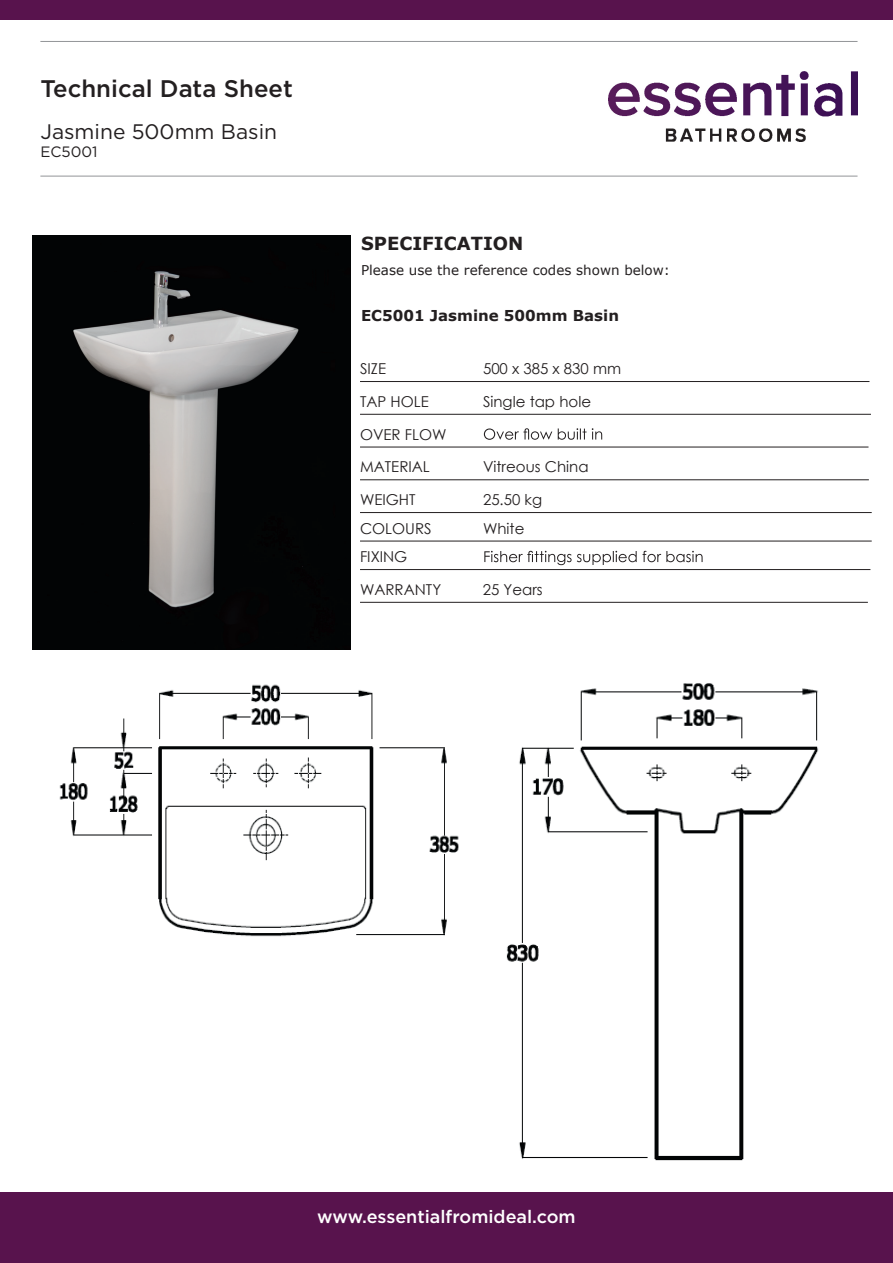
<style>
.page{position:relative;width:893px;height:1263px;background:#fff}
.page>*{position:absolute;margin:0;border:0;box-sizing:border-box;transform-origin:0 0}
.t1{font:500 24px "Gotham HTF";color:#231f20}
.t2{font:21px "Gotham HTF";color:#231f20}
.t3{font:500 18px "Gotham HTF";color:#fff}
.t4{font:700 18px "Verdana";color:#231f20}
.t5{font:15px/32.7px "Century Gothic";color:#231f20}
.t6{font:700 15px "Verdana";color:#231f20}
.t7{font:15px "Gotham HTF";color:#231f20}
.t8{font:13.5px "Verdana";color:#231f20}
</style>
<div class="page">
<hr style="left:40px;top:41px;width:817px;height:1px;background:#939598">
<div style="left:0;top:1193px;width:893px;height:70px;background:#58134d"></div>
<hr style="left:40px;top:176px;width:817px;height:1px;background:#939598">
<div style="left:0;top:0;width:893px;height:20px;background:#58134d"></div>
<img style="left:608px;top:71px;width:249px;height:70px">
<hr style="left:360px;top:381px;width:509px;height:1px;background:#231f20">
<hr style="left:360px;top:414px;width:511px;height:1px;background:#231f20">
<hr style="left:360px;top:447px;width:508px;height:1px;background:#231f20">
<hr style="left:360px;top:479px;width:509px;height:1px;background:#231f20">
<hr style="left:360px;top:512px;width:512px;height:1px;background:#231f20">
<hr style="left:360px;top:541px;width:512px;height:1px;background:#231f20">
<hr style="left:360px;top:569px;width:510px;height:1px;background:#231f20">
<hr style="left:360px;top:602px;width:508px;height:1px;background:#231f20">
<svg style="left:484px;top:428px;width:118px;height:12px"></svg>
<svg style="left:484px;top:551px;width:219px;height:14px"></svg>
<img style="left:33px;top:235px;width:318px;height:414px">
<img style="left:59px;top:684px;width:400px;height:253px">
<img style="left:506px;top:683px;width:313px;height:478px">
<h1 class="t1" style="left:40px;top:74px;width:254px">Technical Data Sheet</h1>
<h2 class="t2" style="left:40px;top:120px;width:238px">Jasmine 500mm Basin</h2>
<p class="t7" style="left:40px;top:143px;width:59px">EC5001</p>
<p class="t4" style="left:361px;top:231px;width:164px">SPECIFICATION</p>
<p class="t8" style="left:361px;top:261px;width:310px">Please use the reference codes shown below:</p>
<p class="t6" style="left:361px;top:306px;width:259px">EC5001 Jasmine 500mm Basin</p>
<p class="t5" style="left:360px;top:352px;width:28px">SIZE</p>
<p class="t5" style="left:483px;top:352px;width:140px">500 x 385 x 830 mm</p>
<p class="t5" style="left:360px;top:385px;width:70px">TAP HOLE</p>
<p class="t5" style="left:483px;top:385px;width:110px">Single tap hole</p>
<p class="t5" style="left:360px;top:417px;width:88px">OVER FLOW<br>MATERIAL</p>
<p class="t5" style="left:483px;top:450px;width:107px">Vitreous China</p>
<p class="t5" style="left:360px;top:483px;width:57px">WEIGHT</p>
<p class="t5" style="left:483px;top:483px;width:61px">25.50 kg</p>
<p class="t5" style="left:360px;top:511px;width:73px">COLOURS</p>
<p class="t5" style="left:483px;top:511px;width:43px">White</p>
<p class="t5" style="left:360px;top:540px;width:83px">FIXING<br>WARRANTY</p>
<p class="t5" style="left:483px;top:573px;width:61px">25 Years</p>
<p class="t3" style="left:317px;top:1206px;width:260px">www.essentialfromideal.com</p>
</div>
